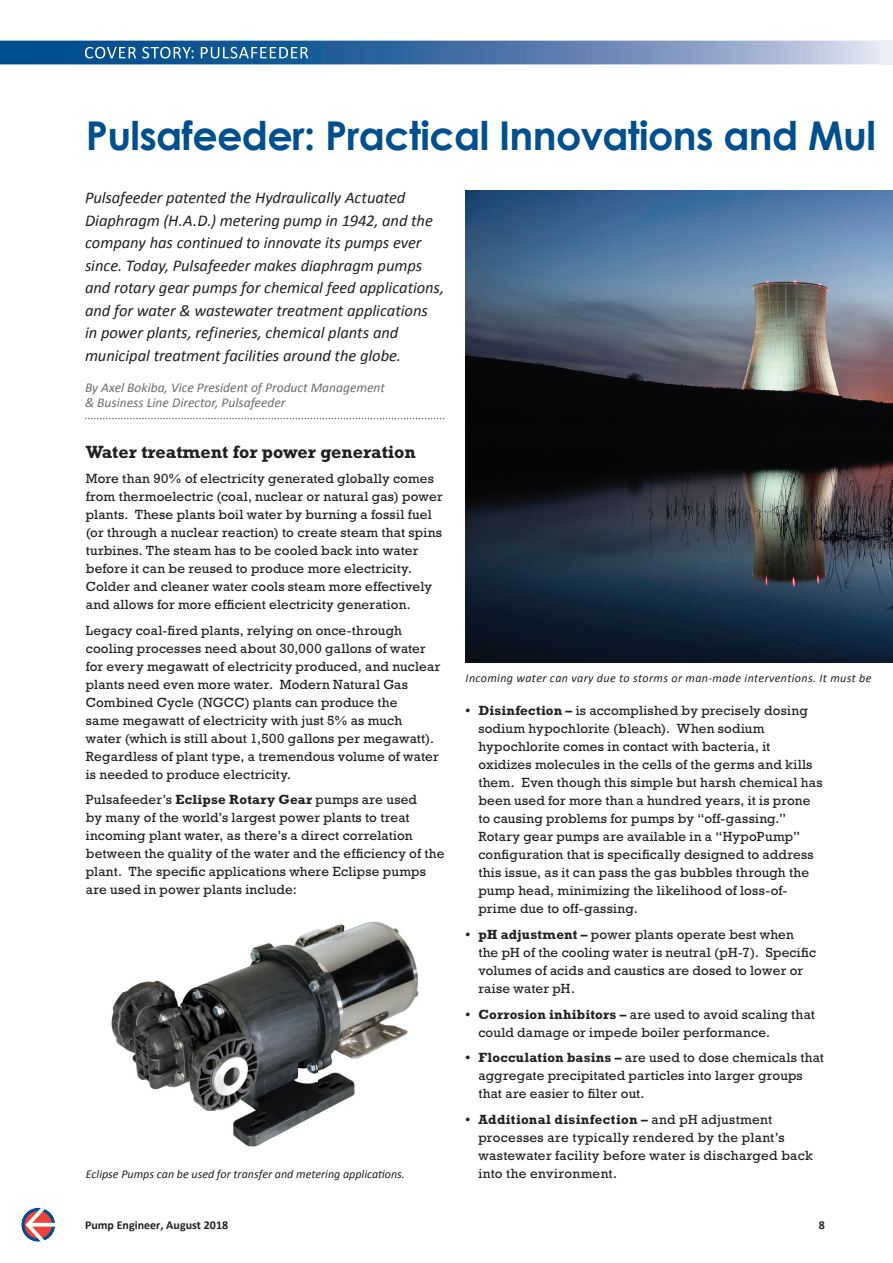
<style>
.page{position:relative;width:893px;height:1263px;background:#fff}
.page>*{position:absolute;margin:0;border:0;box-sizing:border-box;transform-origin:0 0}
.t1{font:700 39.75px "Century Gothic";letter-spacing:-.015em;color:#004f8e}
.t2{font:700 18px "Rockwell Std";color:#231f20}
.t3{font:18px "Calibri";letter-spacing:.04em;color:#fff}
.t4{font:italic 16.5px/22.5px "Calibri";letter-spacing:-.005em;color:#231f20}
.t5{font:13.5px/18px "Rockwell Std";letter-spacing:.015em;color:#231f20}
.t6{font:italic 13.5px/15px "Calibri";color:#6c6d70}
.t7{font:italic 12px "Calibri";letter-spacing:.03em;color:#231f20}
.t8{font:italic 12px "Calibri";color:#231f20}
.t9{font:700 12px "Calibri";color:#231f20}
.s1{font-weight:700}
</style>
<div class="page">
<svg style="left:21px;top:1208px;width:34px;height:34px"></svg>
<svg style="left:25px;top:1208px;width:30px;height:34px"></svg>
<svg style="left:0;top:41px;width:879px;height:23px;background:#557faf"></svg>
<div style="left:85px;top:47px;width:223px;height:12px;background:#0d5493"></div>
<svg style="left:85px;top:418px;width:359px;height:1px"></svg>
<img style="left:466px;top:191px;width:427px;height:471px">
<img style="left:111px;top:921px;width:308px;height:226px">
<h2 class="t3" style="left:84px;top:41px;width:226px">COVER STORY: PULSAFEEDER</h2>
<h1 class="t1" style="left:86px;top:110px;width:792px">Pulsafeeder: Practical Innovations and Mul</h1>
<p class="t4" style="left:85px;top:186px;width:361px">Pulsafeeder patented the Hydraulically Actuated Diaphragm (H.A.D.) metering pump in 1942, and the company has continued to innovate its pumps ever since. Today, Pulsafeeder makes diaphragm pumps and rotary gear pumps for chemical feed applications, and for water &amp; wastewater treatment applications<br>in power plants, refineries, chemical plants and municipal treatment facilities around the globe.</p>
<p class="t6" style="left:85px;top:380px;width:301px">By Axel Bokiba, Vice President of Product Management &amp; Business Line Director, Pulsafeeder</p>
<h2 class="t2" style="left:86px;top:441px;width:331px">Water treatment for power generation</h2>
<p class="t5" style="left:86px;top:469px;width:358px">More than 90% of electricity generated globally comes from thermoelectric (coal, nuclear or natural gas) power plants. These plants boil water by burning a fossil fuel (or through a nuclear reaction) to create steam that spins turbines. The steam has to be cooled back into water before it can be reused to produce more electricity.<br>Colder and cleaner water cools steam more effectively and allows for more efficient electricity generation.</p>
<p class="t5" style="left:86px;top:621px;width:356px">Legacy coal-fired plants, relying on once-through cooling processes need about 30,000 gallons of water for every megawatt of electricity produced, and nuclear plants need even more water. Modern Natural Gas Combined Cycle (NGCC) plants can produce the<br>same megawatt of electricity with just 5% as much water (which is still about 1,500 gallons per megawatt).<br>Regardless of plant type, a tremendous volume of water is needed to produce electricity.</p>
<p class="t5" style="left:86px;top:790px;width:360px">Pulsafeeder’s <span class="s1">Eclipse Rotary Gear</span> pumps are used<br>by many of the world’s largest power plants to treat incoming plant water, as there’s a direct correlation between the quality of the water and the efficiency of the plant. The specific applications where Eclipse pumps are used in power plants include:</p>
<p class="t8" style="left:86px;top:1166px;width:321px">Eclipse Pumps can be used for transfer and metering applications.</p>
<p class="t7" style="left:466px;top:671px;width:407px">Incoming water can vary due to storms or man-made interventions. It must be</p>
<p class="t5" style="left:478px;top:701px;width:346px;text-indent:-13px"><span class="s1">• Disinfection –</span> is accomplished by precisely dosing sodium hypochlorite (bleach). When sodium hypochlorite comes in contact with bacteria, it oxidizes molecules in the cells of the germs and kills them. Even though this simple but harsh chemical has been used for more than a hundred years, it is prone to causing problems for pumps by “off-gassing.” Rotary gear pumps are available in a “HypoPump” configuration that is specifically designed to address this issue, as it can pass the gas bubbles through the pump head, minimizing the likelihood of loss-of&shy;prime due to off-gassing.</p>
<p class="t5" style="left:478px;top:925px;width:339px;text-indent:-13px"><span class="s1">• pH adjustment –</span> power plants operate best when the pH of the cooling water is neutral (pH-7). Specific volumes of acids and caustics are dosed to lower or raise water pH.</p>
<p class="t5" style="left:478px;top:1005px;width:338px;text-indent:-13px"><span class="s1">• Corrosion inhibitors –</span> are used to avoid scaling that could damage or impede boiler performance.</p>
<p class="t5" style="left:478px;top:1048px;width:347px;text-indent:-13px"><span class="s1">• Flocculation basins –</span> are used to dose chemicals that aggregate precipitated particles into larger groups that are easier to filter out.</p>
<p class="t5" style="left:478px;top:1110px;width:336px;text-indent:-13px"><span class="s1">• Additional disinfection –</span> and pH adjustment processes are typically rendered by the plant’s wastewater facility before water is discharged back into the environment.</p>
<p class="t9" style="left:85px;top:1217px;width:145px">Pump Engineer, August 2018</p>
<p class="t9" style="left:819px;top:1217px;width:8px">8</p>
</div>
